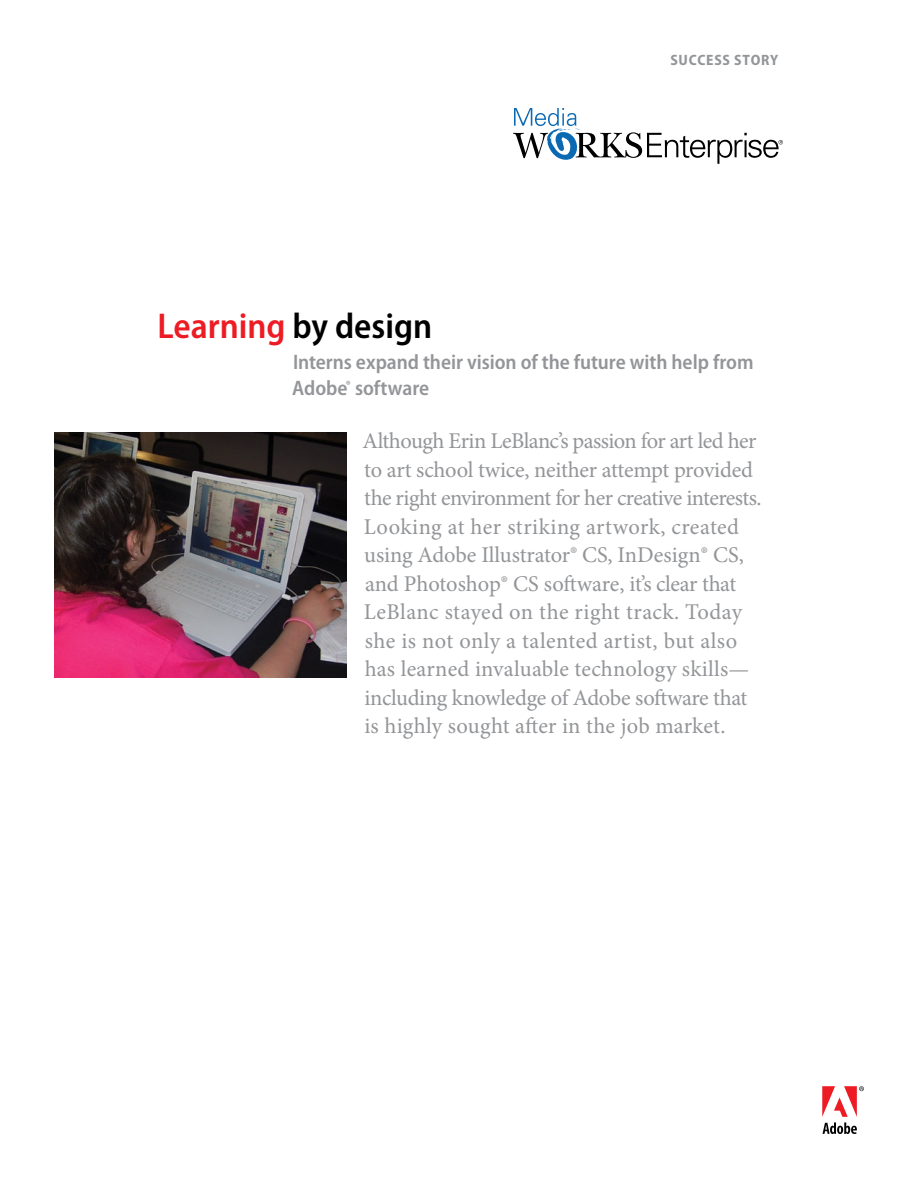
<style>
.page{position:relative;width:918px;height:1188px;background:#fff}
.page>*{position:absolute;margin:0;border:0;box-sizing:border-box;transform-origin:0 0}
.t1{font:600 semi-condensed 36px "Myriad Pro";color:#ed1c24}
.t2{font:22.5px/28.5px "Minion Pro";letter-spacing:-.005em;color:#939598}
.t3{font:600 semi-condensed 21px/25.2px "Myriad Pro";letter-spacing:-.005em;color:#939598}
.t4{font:700 semi-condensed 15px "Myriad Pro";letter-spacing:.05em;color:#939598}
.s1{color:#000}
</style>
<div class="page">
<svg style="left:822px;top:1086px;width:42px;height:48px"></svg>
<svg style="left:513px;top:108px;width:270px;height:56px"></svg>
<img style="left:54px;top:432px;width:292px;height:245px">
<p class="t4" style="left:670px;top:52px;width:109px">SUCCESS STORY</p>
<h1 class="t1" style="left:158px;top:306px;width:276px">Learning <span class="s1">by design</span></h1>
<p class="t3" style="left:292px;top:350px;width:463px">Interns expand their vision of the future with help from<br>Adobe<sup>®</sup> software</p>
<p class="t2" style="left:363px;top:427px;width:400px">Although Erin LeBlanc’s passion for art led her to art school twice, neither attempt provided the right environment for her creative interests.<br>Looking at her striking artwork, created using Adobe Illustrator® CS, InDesign® CS, and Photoshop® CS software, it’s clear that LeBlanc stayed on the right track. Today she is not only a talented artist, but also has learned invaluable technology skills— including knowledge of Adobe software that is highly sought after in the job market.</p>
</div>
